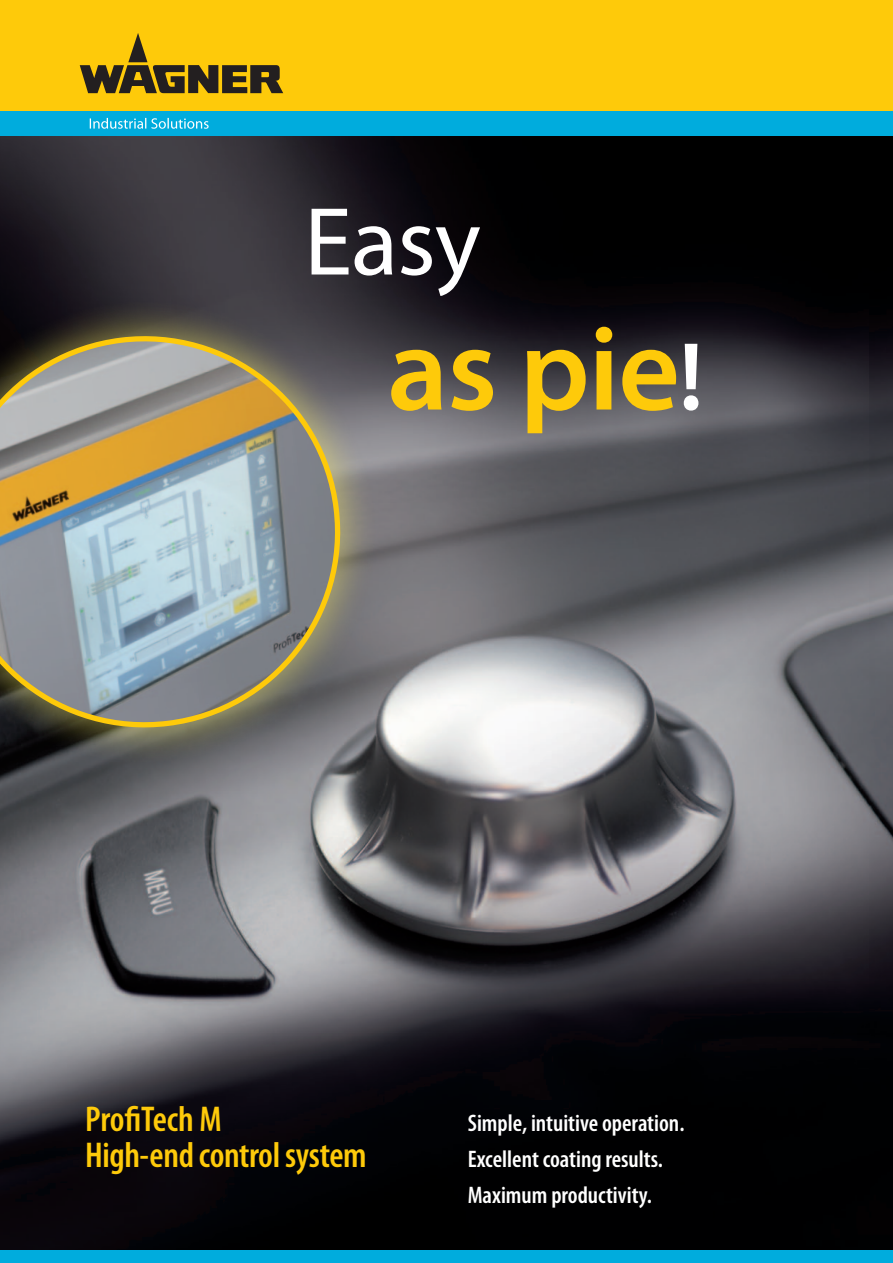
<style>
.page{position:relative;width:893px;height:1263px;background:#fff}
.page>*{position:absolute;margin:0;border:0;box-sizing:border-box;transform-origin:0 0}
.t1{font:600 120px "Myriad Pro";color:#feca0a}
.t2{font:97.5px "Myriad Pro";color:#fff}
.t3{font:600 condensed 36px/36px "Myriad Pro";letter-spacing:-.01em;color:#feca0a}
.t4{font:600 condensed 24px/36px "Myriad Pro";color:#fff}
.s1{font-size:97.5px;color:#fff}
</style>
<div class="page">
<img style="left:0;top:136px;width:893px;height:1114px">
<svg style="left:0;top:270px;width:407px;height:524px;background:#59575b"></svg>
<img style="left:0;top:327px;width:349px;height:409px">
<div style="left:0;top:111px;width:893px;height:25px;background:#00acdd"></div>
<div style="left:0;top:1250px;width:893px;height:13px;background:#00acdd"></div>
<div style="left:0;top:0;width:893px;height:111px;background:#feca0a"></div>
<svg style="left:80px;top:33px;width:203px;height:60px"></svg>
<svg style="left:90px;top:118px;width:119px;height:11px"></svg>
<h2 class="t2" style="left:304px;top:182px;width:178px">Easy</h2>
<h1 class="t1" style="left:387px;top:293px;width:317px">as pie<span class="s1">!</span></h1>
<h3 class="t3" style="left:85px;top:1101px;width:283px">ProfiTech M<br>High-end control system</h3>
<p class="t4" style="left:468px;top:1105px;width:218px">Simple, intuitive operation.<br>Excellent coating results.<br>Maximum productivity.</p>
</div>
